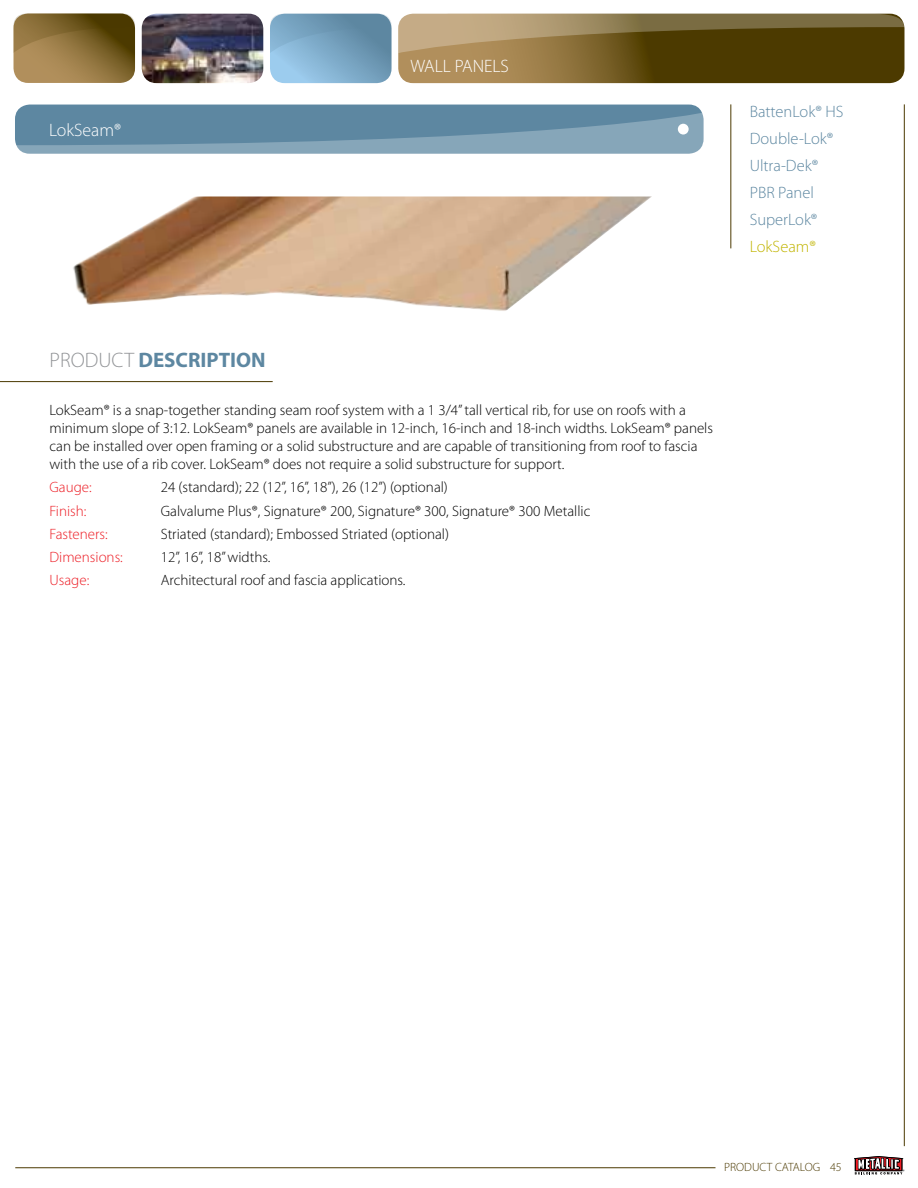
<style>
.page{position:relative;width:918px;height:1188px;background:#fff}
.page>*{position:absolute;margin:0;border:0;box-sizing:border-box;transform-origin:0 0}
.t1{font:700 21px "Myriad Pro";color:#5d87a1}
.t2{font:300 18px "Myriad Pro";color:#fff}
.t3{font:300 16.5px/27px "Myriad Pro";color:#5d87a1}
.t4{font:300 16.5px "Myriad Pro";color:#c1b400}
.t5{font:300 15px/18px "Myriad Pro";color:#000}
.t6{font:300 15px "Myriad Pro";color:#ed1c24}
.t7{font:300 12px "Myriad Pro";color:#4b3900}
.s1{font-weight:300;color:#939598}
</style>
<div class="page">
<svg style="left:854px;top:1156px;width:51px;height:19px"></svg>
<hr style="left:15px;top:1167px;width:701px;height:1px;background:#4b3900">
<hr style="left:904px;top:104px;width:1px;height:1042px;background:#4b3900">
<svg style="left:270px;top:14px;width:122px;height:69px"></svg>
<svg style="left:14px;top:14px;width:121px;height:69px"></svg>
<svg style="left:398px;top:14px;width:506px;height:69px"></svg>
<svg style="left:398px;top:13px;width:506px;height:40px"></svg>
<img style="left:142px;top:14px;width:121px;height:69px">
<img style="left:73px;top:196px;width:579px;height:115px">
<hr style="left:731px;top:104px;width:1px;height:144px;background:#4b3900">
<div style="left:15px;top:105px;width:688px;height:49px;background:#5d87a1;border-radius:15px"></div>
<svg style="left:15px;top:112px;width:689px;height:42px"></svg>
<div style="left:678px;top:124px;width:11px;height:11px;background:#fff;border-radius:50%"></div>
<hr style="left:0;top:381px;width:273px;height:1px;background:#4b3900">
<p class="t2" style="left:49px;top:120px;width:74px">LokSeam®</p>
<p class="t2" style="left:411px;top:56px;width:100px">WALL PANELS</p>
<p class="t3" style="left:750px;top:98px;width:95px">BattenLok® HS<br>Double-Lok®<br>Ultra-Dek®<br>PBR Panel<br>SuperLok®</p>
<p class="t4" style="left:750px;top:237px;width:68px">LokSeam®</p>
<h1 class="t1" style="left:50px;top:346px;width:218px"><span class="s1">PRODUCT</span> DESCRIPTION</h1>
<p class="t5" style="left:50px;top:401px;width:665px">LokSeam® is a snap-together standing seam roof system with a 1 3/4” tall vertical rib, for use on roofs with a minimum slope of 3:12. LokSeam® panels are available in 12-inch, 16-inch and 18-inch widths. LokSeam® panels can be installed over open framing or a solid substructure and are capable of transitioning from roof to fascia with the use of a rib cover. LokSeam® does not require a solid substructure for support.</p>
<p class="t6" style="left:50px;top:479px;width:44px">Gauge:</p>
<p class="t5" style="left:161px;top:479px;width:289px">24 (standard); 22 (12”, 16”, 18”), 26 (12”) (optional)</p>
<p class="t6" style="left:50px;top:502px;width:39px">Finish:</p>
<p class="t5" style="left:161px;top:502px;width:431px">Galvalume Plus®, Signature® 200, Signature® 300, Signature® 300 Metallic</p>
<p class="t6" style="left:50px;top:526px;width:60px">Fasteners:</p>
<p class="t5" style="left:161px;top:525px;width:290px">Striated (standard); Embossed Striated (optional)</p>
<p class="t6" style="left:50px;top:549px;width:75px">Dimensions:</p>
<p class="t5" style="left:161px;top:548px;width:111px">12”, 16”, 18” widths.</p>
<p class="t6" style="left:50px;top:572px;width:41px">Usage:</p>
<p class="t5" style="left:161px;top:572px;width:246px">Architectural roof and fascia applications.</p>
<p class="t7" style="left:724px;top:1161px;width:119px">PRODUCT CATALOG 45</p>
</div>
